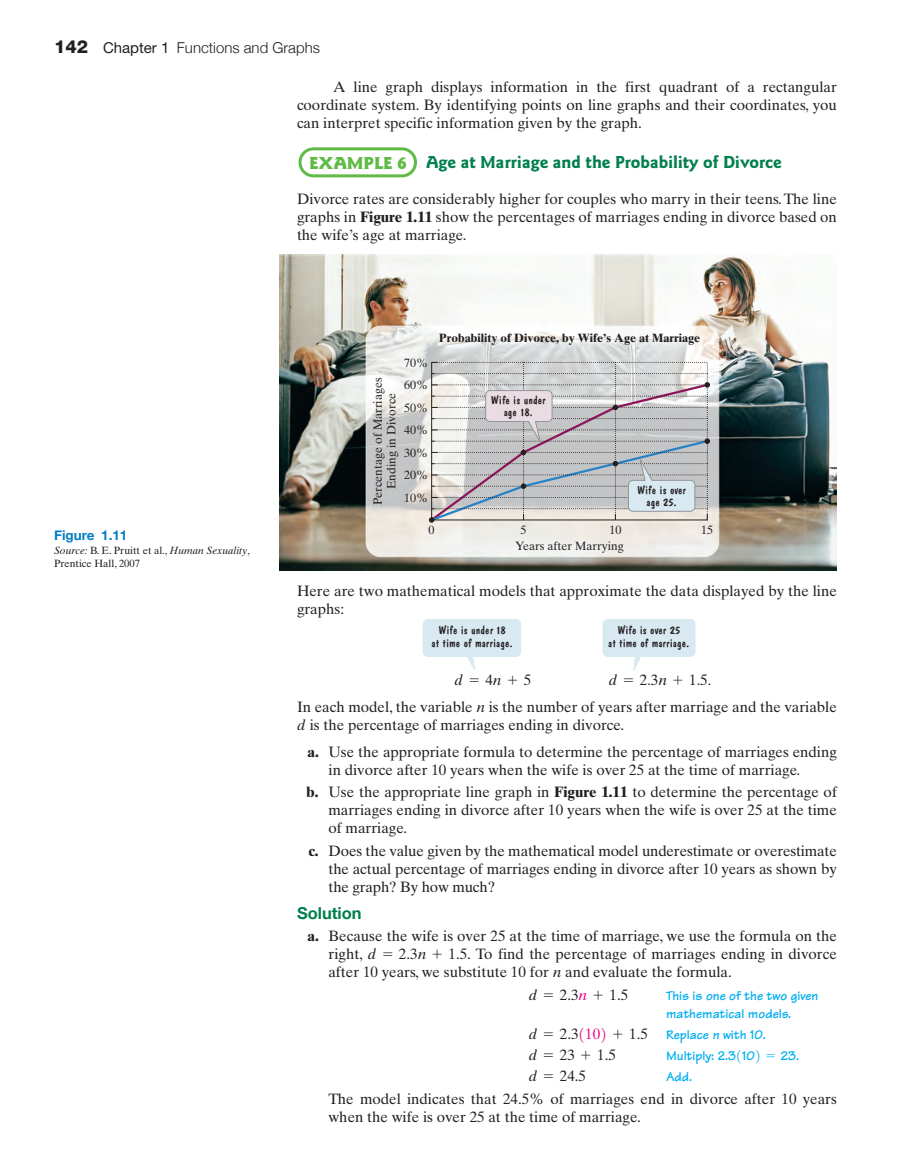
<style>
.page{position:relative;width:918px;height:1175px;background:#fff}
.page>*{position:absolute;margin:0;border:0;box-sizing:border-box;transform-origin:0 0}
.t1{font:700 18px "Goudy Sans";color:#007f4c}
.t2{font:900 18px "Goudy Sans";color:#60bb46}
.t3{font:700 16.5px "Helvetica Neue";color:#007f4c}
.t4{font:15px/18px "Times Ten";color:#231f20;text-align:justify}
.t5{font:300 15px "Helvetica Neue";color:#231f20}
.t6{font:15px "Core TTI2 k";color:#231f20}
.t7{font:700 13.5px/21px "Tekton";color:#00aeef}
.t8{font:700 13.5px "Helvetica Neue";color:#007ec5}
.t9{font:italic 700 13.5px "Tekton";color:#00aeef}
.t10{font:12px/12px "Dom Casual";color:#231f20;text-align:center}
.t11{font:12px/22.5px "Times Ten";color:#231f20}
.t12{font:700 12px "Times Ten";color:#231f20}
.t13{font:10.5px/13.5px "Times Ten";color:#231f20}
.s1{font-weight:800;font-size:18px}
.s2{font-weight:400}
.s3{font-weight:700}
.s4{font-style:italic}
.s5{font-family:"Core TTI2 k"}
.s6{font-family:"Optr 2 k"}
.s7{font-family:"PBB2 k";font-weight:400}
.s8{font-family:"Optr 2 k";font-weight:400}
.s9{font-family:"Core TTI2 k";color:#ed028c}
.s10{font-family:"PBB2 k";color:#ed028c}
.s11{color:#ed028c}
</style>
<div class="page">
<svg style="left:279px;top:147px;width:558px;height:523px"></svg>
<p class="t5" style="left:54px;top:39px;width:267px"><span class="s1">142</span> <span class="s2">Chapter 1</span> Functions and Graphs</p>
<p class="t4" style="left:297px;top:79px;width:541px;text-indent:36px">A line graph displays information in the first quadrant of a rectangular coordinate system. By identifying points on line graphs and their coordinates, you can interpret specific information given by the graph.</p>
<p class="t1" style="left:426px;top:155px;width:357px">Age at Marriage and the Probability of Divorce</p>
<p class="t4" style="left:297px;top:192px;width:541px">Divorce rates are considerably higher for couples who marry in their teens. The line graphs in <span class="s3">Figure 1.11</span> show the percentages of marriages ending in divorce based on the wife’s age at marriage.</p>
<p class="t2" style="left:309px;top:156px;width:99px">EXAMPLE 6</p>
<p class="t8" style="left:54px;top:527px;width:75px">Figure 1.11</p>
<p class="t13" style="left:54px;top:544px;width:198px"><span class="s4">Source:</span> B. E. Pruitt et al., <span class="s4">Human Sexuality</span>,<br>Prentice Hall, 2007</p>
<p class="t11" style="left:404px;top:352px;width:25px">70%<br>60%</p>
<p class="t11" style="left:372px;top:505px;width:129px;line-height:13.5px;text-align:center;rotate:-90deg">Percentage of Marriages<br>Ending in Divorce</p>
<p class="t11" style="left:404px;top:397px;width:25px">50%</p>
<p class="t11" style="left:404px;top:420px;width:25px">40%</p>
<p class="t11" style="left:404px;top:442px;width:25px">30%</p>
<p class="t11" style="left:404px;top:465px;width:25px">20%</p>
<p class="t11" style="left:404px;top:487px;width:25px">10%</p>
<p class="t12" style="left:439px;top:334px;width:263px">Probability of Divorce, by Wife’s Age at Marriage</p>
<p class="t10" style="left:491px;top:395px;width:56px">Wife is under age 18.</p>
<p class="t10" style="left:637px;top:485px;width:51px">Wife is over age 25.</p>
<p class="t11" style="left:429px;top:519px;width:7px">0</p>
<p class="t11" style="left:521px;top:519px;width:7px">5</p>
<p class="t11" style="left:609px;top:519px;width:13px">10</p>
<p class="t11" style="left:701px;top:519px;width:13px">15</p>
<p class="t11" style="left:515px;top:536px;width:110px">Years after Marrying</p>
<p class="t4" style="left:297px;top:583px;width:541px">Here are two mathematical models that approximate the data displayed by the line graphs:</p>
<p class="t10" style="left:432px;top:624px;width:83px;line-height:13.5px">Wife is under 18<br>at time of marriage.</p>
<p class="t6" style="left:454px;top:674px;width:78px">d=4n+5</p>
<p class="t10" style="left:608px;top:624px;width:83px;line-height:13.5px">Wife is over 25<br>at time of marriage.</p>
<p class="t6" style="left:609px;top:674px;width:104px">d=2.3n+1.5.</p>
<p class="t4" style="left:297px;top:699px;width:541px">In each model, the variable is the number of years after marriage and the variable <span class="s5">d</span> is the percentage of marriages ending in divorce.</p>
<p class="t4" style="left:328px;top:744px;width:510px;text-indent:-21px"><span class="s3">a.</span> Use the appropriate formula to determine the percentage of marriages ending in divorce after 10 years when the wife is over 25 at the time of marriage.</p>
<p class="t4" style="left:328px;top:784px;width:510px;text-indent:-22px"><span class="s3">b.</span> Use the appropriate line graph in <span class="s3">Figure 1.11</span> to determine the percentage of marriages ending in divorce after 10 years when the wife is over 25 at the time of marriage.</p>
<p class="t4" style="left:328px;top:843px;width:510px;text-indent:-20px"><span class="s3">c.</span> Does the value given by the mathematical model underestimate or overestimate the actual percentage of marriages ending in divorce after 10 years as shown by the graph? By how much?</p>
<p class="t3" style="left:297px;top:902px;width:66px">Solution</p>
<p class="t4" style="left:328px;top:928px;width:510px;text-indent:-21px"><span class="s3">a.</span> Because the wife is over 25 at the time of marriage, we use the formula on the right, <span class="s5">d</span> <span class="s6">=</span> 2.3<span class="s5">n</span> <span class="s6">+</span> 1.5. To find the percentage of marriages ending in divorce after 10 years, we substitute 10 for and evaluate the formula.</p>
<p class="t7" style="left:666px;top:988px;width:154px;line-height:18px">This is one of the two given mathematical models.</p>
<p class="t7" style="left:666px;top:1026px;width:135px">Replace with 10.<br>Multiply: 2.3<span class="s7">1</span>10<span class="s7">2</span> <span class="s8">=</span> 23.<br>Add.</p>
<p class="t4" style="left:328px;top:1090px;width:510px">The model indicates that 24.5% of marriages end in divorce after 10 years when the wife is over 25 at the time of marriage.</p>
<p class="t6" style="left:476px;top:701px;width:10px">n</p>
<p class="t6" style="left:553px;top:966px;width:10px">n</p>
<p class="t4" style="left:529px;top:987px;width:101px"><span class="s5">d</span> <span class="s6">=</span> 2.3<span class="s9">n</span> <span class="s6">+</span> 1.5</p>
<p class="t4" style="left:529px;top:1026px;width:121px"><span class="s5">d</span> <span class="s6">=</span> 2.3<span class="s10">1</span><span class="s11">10</span><span class="s10">2</span> <span class="s6">+</span> 1.5</p>
<p class="t9" style="left:713px;top:1030px;width:8px">n</p>
<p class="t4" style="left:529px;top:1047px;width:89px"><span class="s5">d</span><span class="s6">=</span>23<span class="s6">+</span>1.5</p>
<p class="t4" style="left:529px;top:1068px;width:59px"><span class="s5">d</span> <span class="s6">=</span> 24.5</p>
</div>
